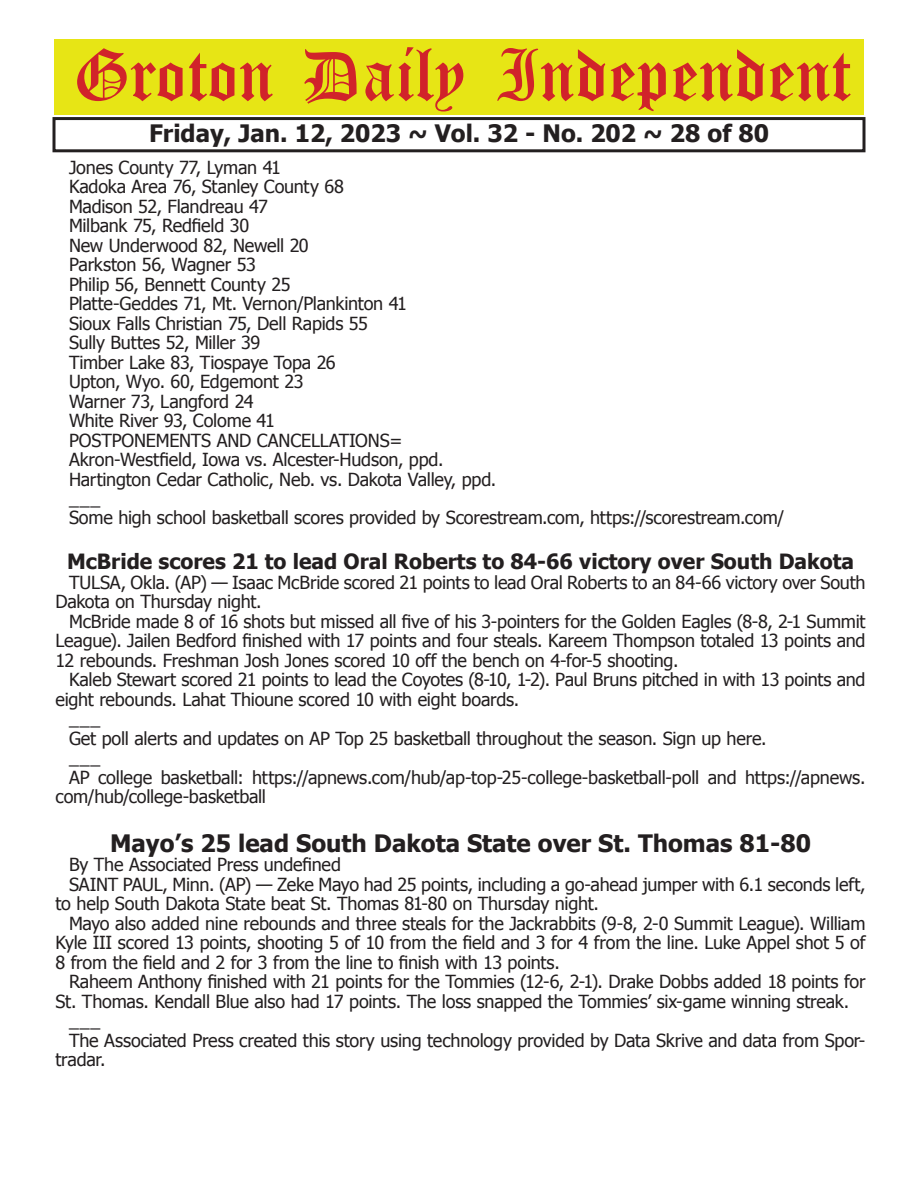
<style>
.page{position:relative;width:918px;height:1188px;background:#fff}
.page>*{position:absolute;margin:0;border:0;box-sizing:border-box;transform-origin:0 0}
.t1{font:54px "Old English Five";color:#d1232a}
.t2{font:700 24px "Tahoma";color:#231f20}
.t3{font:700 21px "Tahoma";color:#231f20}
.t4{font:18px/19.5px "Tahoma";letter-spacing:-.01em;color:#231f20}
</style>
<div class="page">
<div style="left:52px;top:117px;width:814px;height:35px;border:3px solid #231f20"></div>
<div style="left:54px;top:40px;width:810px;height:75px;background:#e7e515"></div>
<h1 class="t1" style="left:73px;top:50px;width:779px">Groton Daily Independent</h1>
<h2 class="t2" style="left:149px;top:116px;width:622px">Friday, Jan. 12, 2023 ~ Vol. 32 - No. 202 ~ 28 of 80</h2>
<p class="t4" style="left:69px;top:156px;width:717px">Jones County 77, Lyman 41<br>Kadoka Area 76, Stanley County 68<br>Madison 52, Flandreau 47<br>Milbank 75, Redfield 30<br>New Underwood 82, Newell 20<br>Parkston 56, Wagner 53<br>Philip 56, Bennett County 25<br>Platte-Geddes 71, Mt. Vernon/Plankinton 41<br>Sioux Falls Christian 75, Dell Rapids 55<br>Sully Buttes 52, Miller 39<br>Timber Lake 83, Tiospaye Topa 26<br>Upton, Wyo. 60, Edgemont 23<br>Warner 73, Langford 24<br>White River 93, Colome 41<br>POSTPONEMENTS AND CANCELLATIONS=<br>Akron-Westfield, Iowa vs. Alcester-Hudson, ppd.<br>Hartington Cedar Catholic, Neb. vs. Dakota Valley, ppd.<br>___<br>Some high school basketball scores provided by Scorestream.com, https://scorestream.com/</p>
<p class="t3" style="left:67px;top:547px;width:789px">McBride scores 21 to lead Oral Roberts to 84-66 victory over South Dakota</p>
<p class="t4" style="left:56px;top:572px;width:812px;text-indent:14px">TULSA, Okla. (AP) — Isaac McBride scored 21 points to lead Oral Roberts to an 84-66 victory over South<br>Dakota on Thursday night.</p>
<p class="t4" style="left:56px;top:611px;width:812px;text-align:justify;text-indent:14px">McBride made 8 of 16 shots but missed all five of his 3-pointers for the Golden Eagles (8-8, 2-1 Summit League). Jailen Bedford finished with 17 points and four steals. Kareem Thompson totaled 13 points and 12 rebounds. Freshman Josh Jones scored 10 off the bench on 4-for-5 shooting.</p>
<p class="t4" style="left:69px;top:669px;width:798px">Kaleb Stewart scored 21 points to lead the Coyotes (8-10, 1-2). Paul Bruns pitched in with 13 points and</p>
<p class="t4" style="left:56px;top:689px;width:465px">eight rebounds. Lahat Thioune scored 10 with eight boards.</p>
<p class="t4" style="left:69px;top:708px;width:33px">___</p>
<p class="t4" style="left:69px;top:728px;width:699px">Get poll alerts and updates on AP Top 25 basketball throughout the season. Sign up here.</p>
<p class="t4" style="left:69px;top:747px;width:33px">___</p>
<p class="t4" style="left:69px;top:767px;width:798px">AP college basketball: https://apnews.com/hub/ap-top-25-college-basketball-poll and https://apnews.</p>
<p class="t4" style="left:56px;top:786px;width:212px">com/hub/college-basketball</p>
<h2 class="t2" style="left:110px;top:826px;width:702px">Mayo’s 25 lead South Dakota State over St. Thomas 81-80</h2>
<p class="t4" style="left:69px;top:854px;width:274px">By The Associated Press undefined</p>
<p class="t4" style="left:69px;top:873px;width:798px">SAINT PAUL, Minn. (AP) — Zeke Mayo had 25 points, including a go-ahead jumper with 6.1 seconds left,</p>
<p class="t4" style="left:56px;top:893px;width:545px">to help South Dakota State beat St. Thomas 81-80 on Thursday night.</p>
<p class="t4" style="left:69px;top:912px;width:798px">Mayo also added nine rebounds and three steals for the Jackrabbits (9-8, 2-0 Summit League). William</p>
<p class="t4" style="left:56px;top:932px;width:812px">Kyle III scored 13 points, shooting 5 of 10 from the field and 3 for 4 from the line. Luke Appel shot 5 of</p>
<p class="t4" style="left:56px;top:951px;width:506px">8 from the field and 2 for 3 from the line to finish with 13 points.</p>
<p class="t4" style="left:69px;top:971px;width:798px">Raheem Anthony finished with 21 points for the Tommies (12-6, 2-1). Drake Dobbs added 18 points for</p>
<p class="t4" style="left:56px;top:990px;width:795px">St. Thomas. Kendall Blue also had 17 points. The loss snapped the Tommies’ six-game winning streak.</p>
<p class="t4" style="left:69px;top:1010px;width:33px">___</p>
<p class="t4" style="left:69px;top:1029px;width:798px">The Associated Press created this story using technology provided by Data Skrive and data from Spor-</p>
<p class="t4" style="left:56px;top:1049px;width:52px">tradar.</p>
</div>
